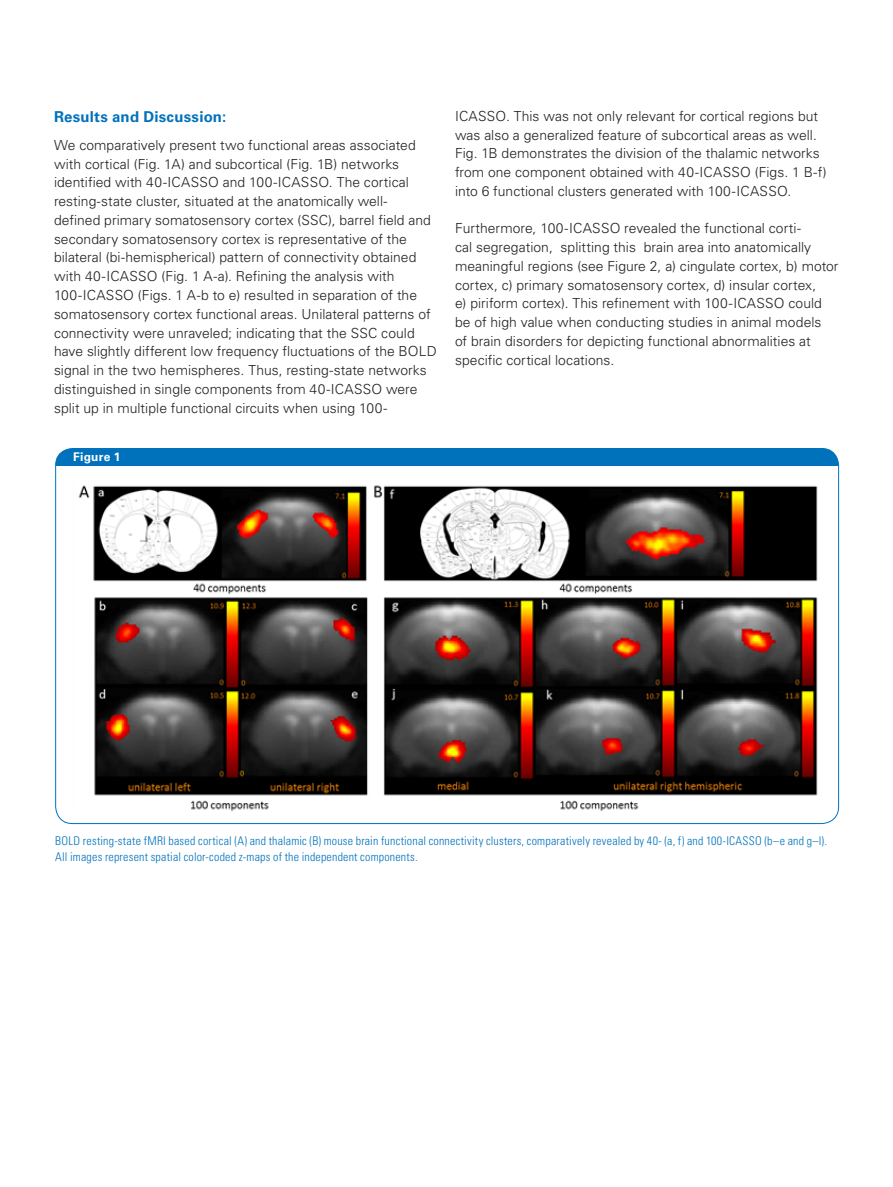
<style>
.page{position:relative;width:893px;height:1187px;background:#fff}
.page>*{position:absolute;margin:0;border:0;box-sizing:border-box;transform-origin:0 0}
.application_subhead{font:700 15px "Univers LT Std";letter-spacing:.015em;color:#0072bc}
.application_body{font:300 13.8px/18.8px "Univers LT Std";color:#231f20}
.application_figure-c{font:300 condensed 12px/15.8px "Univers LT Std";letter-spacing:.015em;color:#0072bc}
.application_figure-t{font:700 12px "Univers LT Std";letter-spacing:.02em;color:#fff}
</style>
<div class="page">
<div style="left:56px;top:448px;width:783px;height:17px;background:#0072bc"></div>
<img style="left:78px;top:485px;width:740px;height:327px">
<p class="application_subhead" style="left:54px;top:108px;width:174px">Results and Discussion:</p>
<p class="application_body" style="left:54px;top:136px;width:384px">We comparatively present two functional areas associated with cortical (Fig. 1A) and subcortical (Fig. 1B) networks identified with 40-ICASSO and 100-ICASSO. The cortical resting-state cluster, situated at the anatomically well&shy;defined primary somatosensory cortex (SSC), barrel field and secondary somatosensory cortex is representative of the bilateral (bi-hemispherical) pattern of connectivity obtained with 40-ICASSO (Fig. 1 A-a). Refining the analysis with 100-ICASSO (Figs. 1 A-b to e) resulted in separation of the somatosensory cortex functional areas. Unilateral patterns of connectivity were unraveled; indicating that the SSC could have slightly different low frequency fluctuations of the BOLD signal in the two hemispheres. Thus, resting-state networks distinguished in single components from 40-ICASSO were split up in multiple functional circuits when using 100-</p>
<p class="application_figure-t" style="left:73px;top:450px;width:49px">Figure 1</p>
<p class="application_body" style="left:455px;top:107px;width:373px">ICASSO. This was not only relevant for cortical regions but was also a generalized feature of subcortical areas as well.<br>Fig. 1B demonstrates the division of the thalamic networks from one component obtained with 40-ICASSO (Figs. 1 B-f) into 6 functional clusters generated with 100-ICASSO.</p>
<p class="application_body" style="left:455px;top:219px;width:385px">Furthermore, 100-ICASSO revealed the functional corti-<br>cal segregation, splitting this brain area into anatomically meaningful regions (see Figure 2, a) cingulate cortex, b) motor cortex, c) primary somatosensory cortex, d) insular cortex,<br>e) piriform cortex). This refinement with 100-ICASSO could be of high value when conducting studies in animal models<br>of brain disorders for depicting functional abnormalities at specific cortical locations.</p>
<p class="application_figure-c" style="left:55px;top:833px;width:773px">BOLD resting-state fMRI based cortical (A) and thalamic (B) mouse brain functional connectivity clusters, comparatively revealed by 40- (a, f) and 100-ICASSO (b–e and g–l).<br>All images represent spatial color-coded z-maps of the independent components.</p>
</div>
